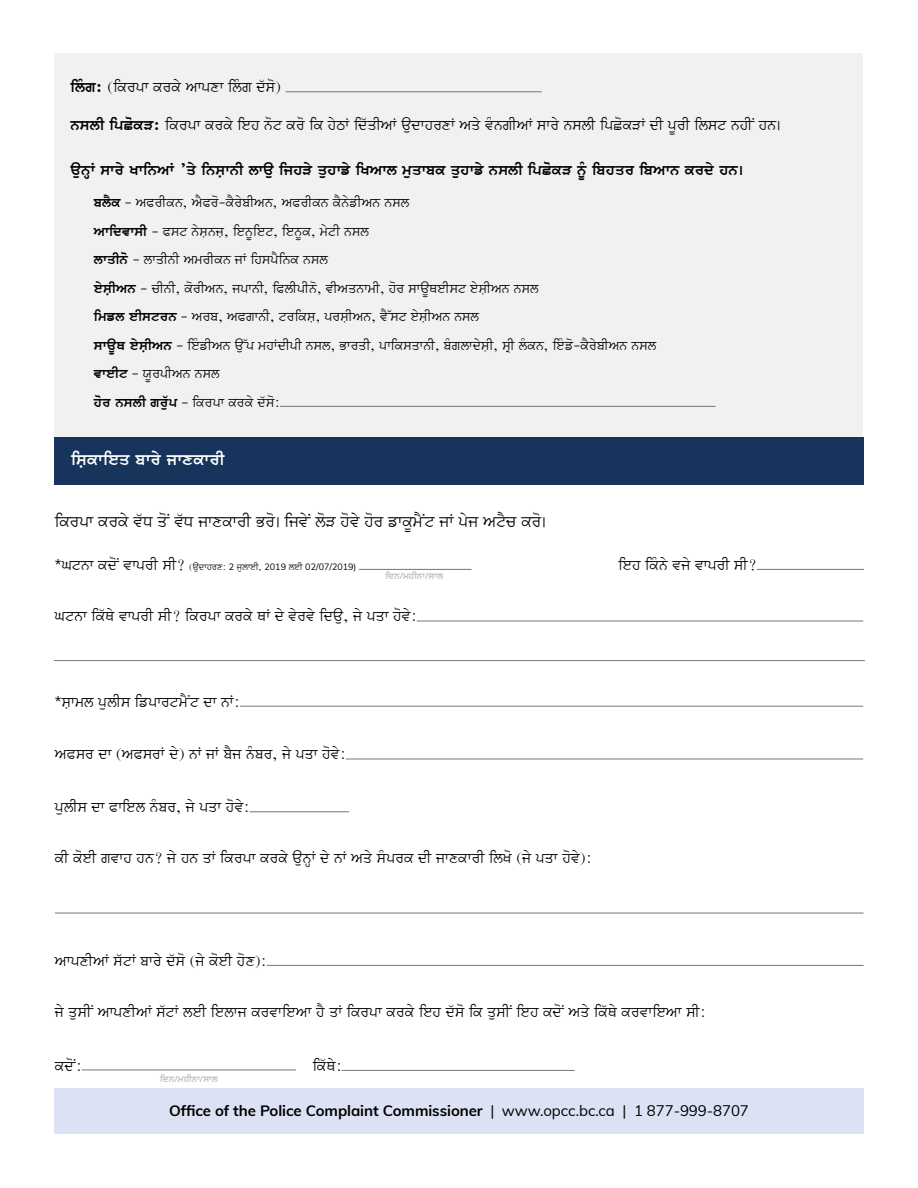
<style>
.page{position:relative;width:918px;height:1188px;background:#fff}
.page>*{position:absolute;margin:0;border:0;box-sizing:border-box;transform-origin:0 0}
.t1{font:16.5px "Samtol";letter-spacing:-.005em;color:#000}
.t2{font:700 16.5px "Samtol";color:#fff}
.t3{font:15px "Samtol";color:#000}
.t4{font:700 15px "Samtol";color:#000}
.t5{font:700 15px "Muli";letter-spacing:-.005em;color:#000}
.t6{font:13.5px/28.5px "Samtol";color:#000}
.t7{font:9px "Samtol";color:#000}
.t8{font:700 9px "Samtol";color:#bcbec0}
.s1{font-weight:700}
.s2{font-family:"Muli";font-size:15px}
.s3{font-size:15px}
.s4{font-family:"Muli"}
.s5{font-weight:400}
</style>
<div class="page">
<div style="left:54px;top:1088px;width:810px;height:46px;background:#dce2f3"></div>
<div style="left:54px;top:53px;width:808px;height:384px;background:#f1f1f2"></div>
<hr style="left:280px;top:406px;width:436px;height:1px;background:#767576">
<hr style="left:285px;top:91px;width:257px;height:1px;background:#767576">
<hr style="left:342px;top:1070px;width:233px;height:1px;background:#767576">
<hr style="left:346px;top:759px;width:517px;height:1px;background:#767576">
<hr style="left:267px;top:965px;width:597px;height:1px;background:#767576">
<hr style="left:55px;top:913px;width:809px;height:1px;background:#767576">
<hr style="left:250px;top:811px;width:99px;height:1px;background:#767576">
<hr style="left:757px;top:569px;width:107px;height:1px;background:#767576">
<hr style="left:359px;top:569px;width:112px;height:1px;background:#767576">
<hr style="left:240px;top:706px;width:623px;height:1px;background:#767576">
<div style="left:54px;top:437px;width:810px;height:48px;background:#16345c"></div>
<hr style="left:82px;top:1070px;width:214px;height:1px;background:#767576">
<hr style="left:417px;top:621px;width:446px;height:1px;background:#767576">
<hr style="left:54px;top:660px;width:811px;height:1px;background:#767576">
<p class="t3" style="left:71px;top:78px;width:212px"><span class="s1">ILMG:</span> (IKRPF KRKY AFPXF ILMG DWSO)</p>
<p class="t3" style="left:71px;top:116px;width:711px"><span class="s1">NSLI IPCOKV:</span> IKRPF KRKY IEH NOT KRO IK HYTF IDWQIAF AUDFHRXF AQY VMNGIAF SFRY NSLI IPCOKVF DI PURI ILST NHIN HN[</p>
<p class="t4" style="left:71px;top:161px;width:674px">AUNHF SFRYKFINAF `QYINSLFNI LFAUIJHVYQUHFZYIKAFL MUQFBK QUHFZYNSLI IPCOKV NUM IBHQR IBAFN KRDYHN[</p>
<p class="t6" style="left:94px;top:189px;width:564px"><span class="s1">BLYK</span> – APRIKN, AYPRO-KYRYBIAN, APRIKN KYNYZIAN NSL<br><span class="s1">AFIDVFSI</span> – PST NYSLNJL, IENUIET, IENUK, MYTI NSL<br><span class="s1">LFQINO</span>– LFQINI AMRIKN JF IHSPYINK NSL<br><span class="s1">EYSLIAN</span> – CINI, KORIAN, JPFNI, IPLIPINO, VIAQNFMI, HOR SFAUQEIST EYSLIAN NSL<br><span class="s1">IMZL EISTRN</span> – ARB, APGFNI, TRIKSL, PRSLIAN, VYWST EYSLIAN NSL<br><span class="s1">SFAUQ EYSLIAN</span> – IEMZIAN AUWP MHFDIPI NSL, BFRQI, PFIKSQFNI, BMGLFDYSLI, SRI LMKN, IEMZO-KYRYBIAN NSL <span class="s1">VFEIT</span> – XURPIAN NSL<br><span class="s1">HOR NSLI GRWUP</span> – IKRPF KRKY DWSO:</p>
<p class="t2" style="left:71px;top:450px;width:155px">ISLKFIEQ BFRYJFXKFRI</p>
<p class="t1" style="left:55px;top:511px;width:492px">IKRPF KRKY VWD QON VWD JFXKFRI BRO[ IJVYN LOV HOVY HOR ZFKUMYNT JF PYJ ATYC KRO[</p>
<p class="t7" style="left:55px;top:561px;width:303px"><span class="s2">*</span><span class="s3">GTNF KDON VFPRI SI?</span> (AUDFHRX: <span class="s4">2</span> JULFEI, <span class="s4">2019</span> LEI <span class="s4">02/07/2019)</span></p>
<p class="t3" style="left:619px;top:556px;width:140px">IEH IKMNY VJY VFPRI SI?</p>
<p class="t8" style="left:385px;top:571px;width:59px">IDN/MHINF/SFL</p>
<p class="t3" style="left:55px;top:607px;width:363px">GTNF IKWQY VFPRI SI? IKRPF KRKY QF DY VYRVY IDAU, JY PQF HOVY:</p>
<p class="t3" style="left:55px;top:693px;width:186px"><span class="s4">*</span>SLFML PULIS IZPFRTMYNT DF NF:</p>
<p class="t3" style="left:55px;top:745px;width:292px">APSR DF (APSRF DY) NF JF BYJ NMBR, JY PQF HOVY:</p>
<p class="t3" style="left:55px;top:798px;width:196px">PULIS DF PFIEL NMBR, JY PQF HOVY:</p>
<p class="t3" style="left:55px;top:850px;width:538px">KI KOEI GVFH HN? JY HN QF IKRPF KRKY AUNHF DY NF AQY SMPRK DI JFXKFRI ILKO (JY PQF HOVY):</p>
<p class="t3" style="left:55px;top:952px;width:213px">AFPXIAF SWTF BFRY DWSO (JY KOEI HOX):</p>
<p class="t3" style="left:55px;top:1003px;width:653px">JY QUSIN AFPXIAF SWTF LEI IELFJ KRVFIEAF HYQF IKRPF KRKY IEH DWSO IK QUSIN IEH KDON AQY IKWQY KRVFIEAF SI:</p>
<p class="t3" style="left:55px;top:1057px;width:28px">KDON:</p>
<p class="t3" style="left:313px;top:1057px;width:31px">IKWQY:</p>
<p class="t8" style="left:160px;top:1073px;width:59px">IDN/MHINF/SFL</p>
<p class="t5" style="left:169px;top:1099px;width:581px">Office of the Police Complaint Commissioner <span class="s5">| www.opcc.bc.ca | 1 877-999-8707</span></p>
</div>
